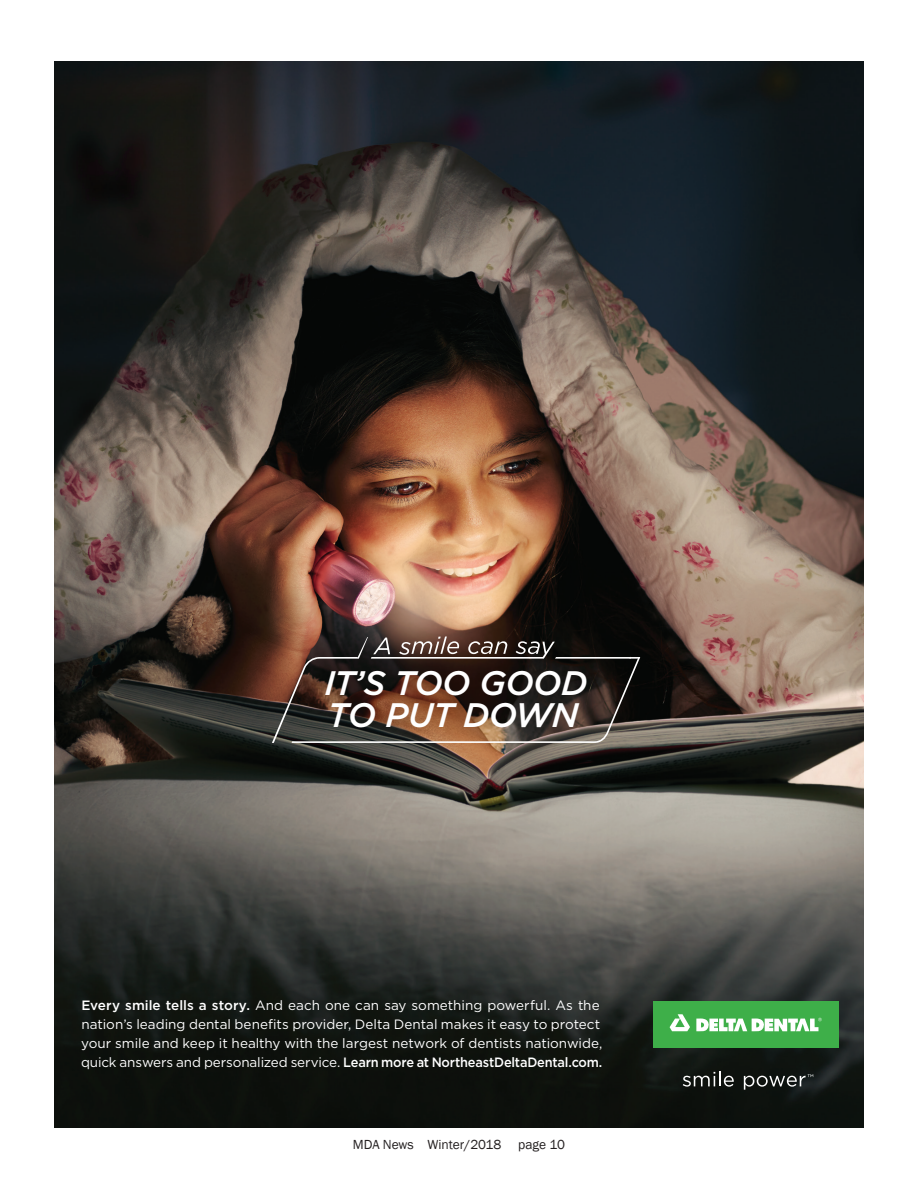
<style>
.page{position:relative;width:918px;height:1188px;background:#fff}
.page>*{position:absolute;margin:0;border:0;box-sizing:border-box;transform-origin:0 0}
.t1{font:italic 500 34.05px/31.7px "Gotham";letter-spacing:-.02em;color:#fff;text-align:center}
.t2{font:13.5px/18.9px "Gotham";color:#fff}
.t3{font:13.5px "Franklin Gothic";color:#231f20}
.s1{font-weight:500}
</style>
<div class="page">
<img style="left:54px;top:62px;width:810px;height:1066px">
<svg style="left:683px;top:1072px;width:51px;height:15px"></svg>
<svg style="left:744px;top:1074px;width:69px;height:16px"></svg>
<div style="left:653px;top:1002px;width:186px;height:46px;background:#3eaf49"></div>
<svg style="left:670px;top:1014px;width:20px;height:17px"></svg>
<svg style="left:696px;top:1018px;width:126px;height:14px"></svg>
<svg style="left:272px;top:637px;width:368px;height:106px;background:#47362c"></svg>
<h1 class="t1" style="left:324px;top:667px;width:265px;text-align:left">IT’S TOO GOOD<br>TO PUT DOWN</h1>
<p class="t2" style="left:81px;top:996px;width:523px"><span class="s1">Every smile tells a story.</span> And each one can say something powerful. As the nation’s leading dental benefits provider, Delta Dental makes it easy to protect your smile and keep it healthy with the largest network of dentists nationwide, quick answers and personalized service. <span class="s1">Learn more at NortheastDeltaDental.com.</span></p>
<h1 class="t1" style="left:304px;top:1010px;width:312px">I CAN’T REPEAT IT<br>BUT IT’S GOOD</h1>
<p class="t3" style="left:353px;top:1137px;width:150px">MDA News Winter/2018</p>
<p class="t3" style="left:518px;top:1137px;width:48px">page 10</p>
</div>
